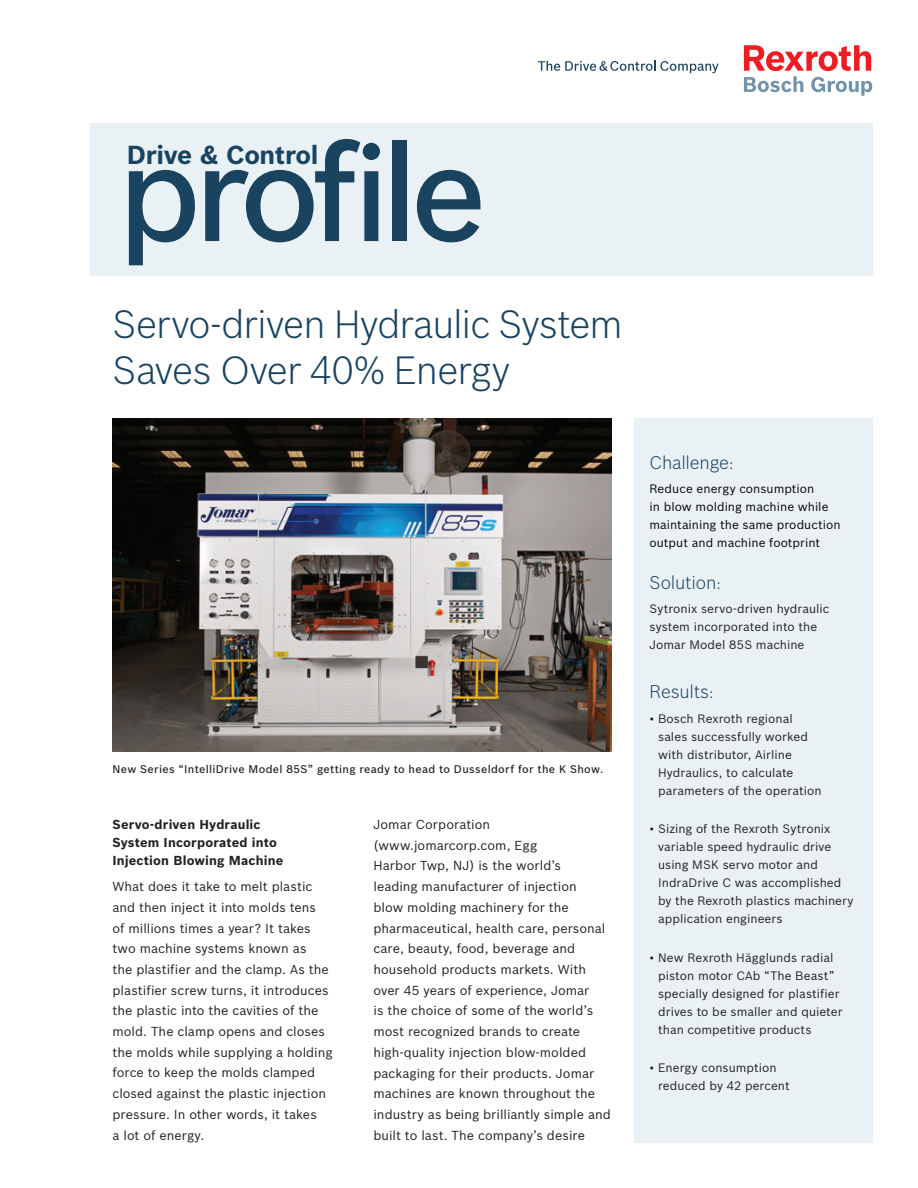
<style>
.page{position:relative;width:918px;height:1188px;background:#fff}
.page>*{position:absolute;margin:0;border:0;box-sizing:border-box;transform-origin:0 0}
.t1{font:500 133.5px "Bosch Sans";letter-spacing:-.065em;color:#1a4360}
.t2{font:300 38.55px/45.9px "Bosch Sans";letter-spacing:-.025em;color:#1a4360}
.t3{font:700 25.5px "Bosch Sans";letter-spacing:-.015em;color:#1a4360}
.t4{font:300 18px "Bosch Sans";letter-spacing:-.01em;color:#1a4360}
.t5{font:12.75px/20.7px "Bosch Sans";color:#231f20}
.t6{font:700 12.75px/18px "Bosch Sans";letter-spacing:.015em;color:#231f20}
.t7{font:12px/18px "Bosch Sans";letter-spacing:.005em;color:#231f20}
.t8{font:12px/18px "Bosch Sans";letter-spacing:.005em;color:#040503}
.t9{font:500 10.8px "Bosch Sans";letter-spacing:.03em;color:#231f20}
</style>
<div class="page">
<div style="left:634px;top:418px;width:239px;height:725px;background:#eaf1f5"></div>
<div style="left:90px;top:123px;width:783px;height:153px;background:#eaf1f5"></div>
<svg style="left:538px;top:61px;width:181px;height:12px"></svg>
<svg style="left:744px;top:45px;width:128px;height:51px"></svg>
<img style="left:112px;top:418px;width:500px;height:334px">
<h1 class="t1" style="left:117px;top:95px;width:371px">profile</h1>
<h3 class="t3" style="left:127px;top:135px;width:193px">Drive &amp; Control</h3>
<h2 class="t2" style="left:112px;top:299px;width:512px">Servo-driven Hydraulic System<br>Saves Over 40% Energy</h2>
<p class="t9" style="left:112px;top:761px;width:492px">New Series “IntelliDrive Model 85S” getting ready to head to Dusseldorf for the K Show.</p>
<p class="t6" style="left:112px;top:815px;width:172px">Servo-driven Hydraulic<br>System Incorporated into<br>Injection Blowing Machine</p>
<p class="t5" style="left:112px;top:875px;width:222px">What does it take to melt plastic and then inject it into molds tens<br>of millions times a year? It takes two machine systems known as<br>the plastifier and the clamp. As the plastifier screw turns, it introduces the plastic into the cavities of the mold. The clamp opens and closes the molds while supplying a holding force to keep the molds clamped closed against the plastic injection pressure. In other words, it takes<br>a lot of energy.</p>
<p class="t5" style="left:374px;top:813px;width:239px">Jomar Corporation (www.jomarcorp.com, Egg<br>Harbor Twp, NJ) is the world’s<br>leading manufacturer of injection<br>blow molding machinery for the pharmaceutical, health care, personal care, beauty, food, beverage and household products markets. With over 45 years of experience, Jomar<br>is the choice of some of the world’s most recognized brands to create high-quality injection blow-molded packaging for their products. Jomar machines are known throughout the industry as being brilliantly simple and built to last. The company’s desire</p>
<h3 class="t4" style="left:650px;top:449px;width:86px">Challenge:</h3>
<p class="t8" style="left:650px;top:479px;width:193px">Reduce energy consumption<br>in blow molding machine while maintaining the same production output and machine footprint</p>
<h3 class="t4" style="left:650px;top:570px;width:73px">Solution:</h3>
<p class="t7" style="left:650px;top:599px;width:181px">Sytronix servo-driven hydraulic system incorporated into the<br>Jomar Model 85S machine</p>
<h3 class="t4" style="left:650px;top:679px;width:66px">Results:</h3>
<p class="t7" style="left:658px;top:709px;width:165px;text-indent:-9px">• Bosch Rexroth regional sales successfully worked with distributor, Airline<br>Hydraulics, to calculate parameters of the operation</p>
<p class="t7" style="left:658px;top:819px;width:197px;text-indent:-9px">• Sizing of the Rexroth Sytronix variable speed hydraulic drive using MSK servo motor and<br>IndraDrive C was accomplished by the Rexroth plastics machinery application engineers</p>
<p class="t7" style="left:658px;top:948px;width:186px;text-indent:-9px">• New Rexroth Hägglunds radial piston motor CAb “The Beast” specially designed for plastifier drives to be smaller and quieter than competitive products</p>
<p class="t7" style="left:658px;top:1058px;width:133px;text-indent:-9px">• Energy consumption reduced by 42 percent</p>
</div>
